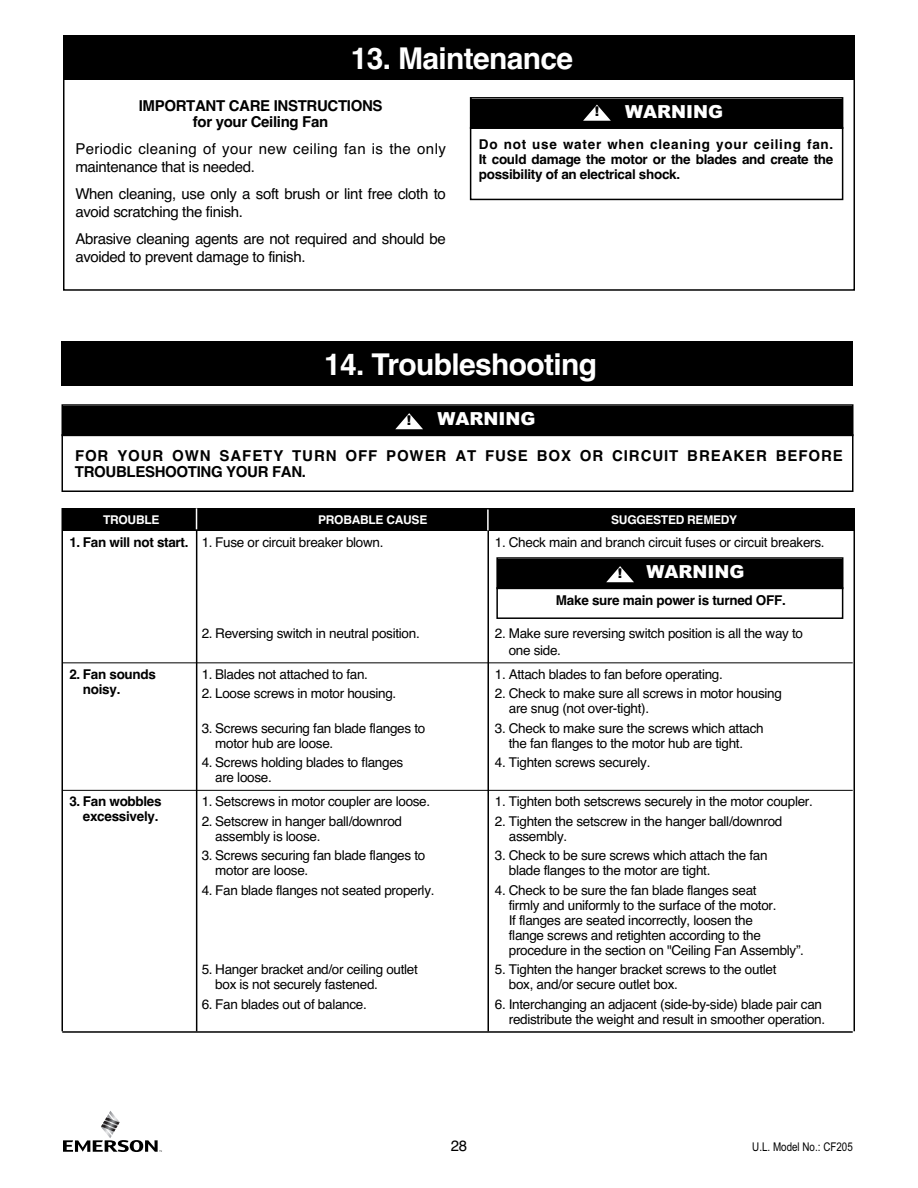
<style>
.page{position:relative;width:918px;height:1188px;background:#fff}
.page>*{position:absolute;margin:0;border:0;box-sizing:border-box;transform-origin:0 0}
.t1{font:700 30px "Helvetica";letter-spacing:-.02em;color:#fff}
.t2{font:900 18px "Arial";color:#fff}
.t3{font:15px/18px "Helvetica";letter-spacing:-.02em;color:#000}
.t4{font:700 15px/16.5px "Helvetica";letter-spacing:.06em;color:#000}
.t5{font:15px/18px "Helvetica";letter-spacing:.025em;color:#000}
.t6{font:700 15px "Helvetica";letter-spacing:-.02em;color:#000}
.t7{font:13.5px/15px "Helvetica";letter-spacing:-.02em;color:#000}
.t8{font:700 13.5px/15px "Helvetica";letter-spacing:-.02em;color:#000;text-align:justify}
.t9{font:900 13.5px "Arial";color:#000}
.t10{font:700 12px "Helvetica";letter-spacing:-.02em;color:#fff}
.t11{font:12px "Arial Narrow";color:#000}
.s1{font-weight:700}
</style>
<div class="page">
<div style="left:62px;top:434px;width:792px;height:58px;border:2px solid #000"></div>
<div style="left:63px;top:406px;width:789px;height:29px;background:#000"></div>
<div style="left:62px;top:404px;width:792px;height:32px;border:2px solid #000"></div>
<svg style="left:395px;top:413px;width:28px;height:16px"></svg>
<svg style="left:63px;top:1111px;width:99px;height:41px"></svg>
<div style="left:62px;top:508px;width:792px;height:23px;background:#000"></div>
<div style="left:62px;top:341px;width:792px;height:45px;background:#000"></div>
<hr style="left:62px;top:662px;width:791px;height:1px;background:#000">
<hr style="left:62px;top:790px;width:791px;height:1px;background:#000">
<hr style="left:62px;top:1031px;width:791px;height:2px;background:#000">
<hr style="left:196px;top:508px;width:1px;height:523px;background:#000">
<hr style="left:854px;top:508px;width:1px;height:523px;background:#000">
<hr style="left:487px;top:508px;width:2px;height:523px;background:#000">
<hr style="left:61px;top:508px;width:2px;height:523px;background:#000">
<div style="left:496px;top:587px;width:347px;height:32px;border:2px solid #000"></div>
<div style="left:498px;top:559px;width:344px;height:29px;background:#000"></div>
<div style="left:496px;top:557px;width:347px;height:32px;border:2px solid #000"></div>
<svg style="left:606px;top:566px;width:28px;height:16px"></svg>
<svg style="left:196px;top:508px;width:1px;height:21px"></svg>
<hr style="left:487px;top:509px;width:2px;height:21px;background:#fff">
<div style="left:63px;top:74px;width:792px;height:217px;border:2px solid #000"></div>
<div style="left:470px;top:127px;width:373px;height:73px;border:2px solid #000"></div>
<div style="left:471px;top:99px;width:371px;height:28px;background:#000"></div>
<div style="left:470px;top:97px;width:373px;height:32px;border:2px solid #000"></div>
<svg style="left:583px;top:105px;width:28px;height:16px"></svg>
<div style="left:63px;top:35px;width:792px;height:45px;background:#000"></div>
<h1 class="t1" style="left:351px;top:41px;width:224px">13. Maintenance</h1>
<p class="t6" style="left:139px;top:97px;width:245px">IMPORTANT CARE INSTRUCTIONS</p>
<p class="t9" style="left:595px;top:103px;width:6px">!</p>
<h2 class="t2" style="left:625px;top:101px;width:99px">WARNING</h2>
<p class="t6" style="left:193px;top:113px;width:137px">for your Ceiling Fan</p>
<p class="t5" style="left:75px;top:140px;width:372px">Periodic cleaning of your new ceiling fan is the only maintenance that is needed.</p>
<p class="t3" style="left:75px;top:185px;width:372px">When cleaning, use only a soft brush or lint free cloth to avoid scratching the finish.</p>
<p class="t3" style="left:75px;top:230px;width:372px">Abrasive cleaning agents are not required and should be avoided to prevent damage to finish.</p>
<p class="t8" style="left:479px;top:136px;width:356px">Do not use water when cleaning your ceiling fan.<br>It could damage the motor or the blades and create the possibility of an electrical shock.</p>
<h1 class="t1" style="left:324px;top:348px;width:275px">14. Troubleshooting</h1>
<p class="t9" style="left:407px;top:412px;width:6px">!</p>
<h2 class="t2" style="left:438px;top:408px;width:99px">WARNING</h2>
<p class="t4" style="left:75px;top:447px;width:769px">FOR YOUR OWN SAFETY TURN OFF POWER AT FUSE BOX OR CIRCUIT BREAKER BEFORE<br>TROUBLESHOOTING YOUR FAN.</p>
<p class="t10" style="left:103px;top:513px;width:58px">TROUBLE</p>
<p class="t10" style="left:318px;top:513px;width:111px">PROBABLE CAUSE</p>
<p class="t10" style="left:611px;top:513px;width:128px">SUGGESTED REMEDY</p>
<p class="t7" style="left:69px;top:535px;width:316px"><span class="s1">1. Fan will not start.</span> 1. Fuse or circuit breaker blown.</p>
<p class="t7" style="left:495px;top:535px;width:331px">1. Check main and branch circuit fuses or circuit breakers.</p>
<p class="t9" style="left:618px;top:565px;width:6px">!</p>
<h2 class="t2" style="left:646px;top:561px;width:99px">WARNING</h2>
<p class="t8" style="left:556px;top:593px;width:231px">Make sure main power is turned OFF.</p>
<p class="t7" style="left:202px;top:626px;width:220px">2. Reversing switch in neutral position.</p>
<p class="t7" style="left:509px;top:625px;width:296px;line-height:16.5px;text-indent:-14px">2. Make sure reversing switch position is all the way to one side.</p>
<p class="t8" style="left:69px;top:667px;width:88px">2. Fan sounds</p>
<p class="t7" style="left:202px;top:667px;width:168px">1. Blades not attached to fan.</p>
<p class="t7" style="left:495px;top:667px;width:229px">1. Attach blades to fan before operating.</p>
<p class="t8" style="left:83px;top:682px;width:39px">noisy.</p>
<p class="t7" style="left:202px;top:686px;width:196px">2. Loose screws in motor housing.</p>
<p class="t7" style="left:509px;top:686px;width:275px;text-indent:-14px">2. Check to make sure all screws in motor housing are snug (not over-tight).</p>
<p class="t7" style="left:202px;top:721px;width:225px">3. Screws securing fan blade flanges to</p>
<p class="t7" style="left:495px;top:721px;width:270px">3. Check to make sure the screws which attach</p>
<p class="t7" style="left:215px;top:736px;width:120px">motor hub are loose.</p>
<p class="t7" style="left:509px;top:736px;width:236px">the fan flanges to the motor hub are tight.</p>
<p class="t7" style="left:202px;top:755px;width:203px">4. Screws holding blades to flanges</p>
<p class="t7" style="left:495px;top:755px;width:157px">4. Tighten screws securely.</p>
<p class="t7" style="left:215px;top:770px;width:58px">are loose.</p>
<p class="t8" style="left:69px;top:794px;width:94px">3. Fan wobbles</p>
<p class="t7" style="left:202px;top:794px;width:230px">1. Setscrews in motor coupler are loose.</p>
<p class="t7" style="left:495px;top:794px;width:319px">1. Tighten both setscrews securely in the motor coupler.</p>
<p class="t8" style="left:83px;top:809px;width:77px">excessively.</p>
<p class="t7" style="left:202px;top:814px;width:202px">2. Setscrew in hanger ball/downrod</p>
<p class="t7" style="left:495px;top:814px;width:289px">2. Tighten the setscrew in the hanger ball/downrod</p>
<p class="t7" style="left:215px;top:829px;width:107px">assembly is loose.</p>
<p class="t7" style="left:509px;top:829px;width:60px">assembly.</p>
<p class="t7" style="left:202px;top:848px;width:225px">3. Screws securing fan blade flanges to</p>
<p class="t7" style="left:495px;top:848px;width:274px">3. Check to be sure screws which attach the fan</p>
<p class="t7" style="left:215px;top:863px;width:95px">motor are loose.</p>
<p class="t7" style="left:509px;top:863px;width:203px">blade flanges to the motor are tight.</p>
<p class="t7" style="left:202px;top:883px;width:234px">4. Fan blade flanges not seated properly.</p>
<p class="t7" style="left:509px;top:883px;width:297px;text-indent:-14px">4. Check to be sure the fan blade flanges seat<br>firmly and uniformly to the surface of the motor.<br>If flanges are seated incorrectly, loosen the<br>flange screws and retighten according to the procedure in the section on "Ceiling Fan Assembly”.</p>
<p class="t7" style="left:202px;top:962px;width:218px">5. Hanger bracket and/or ceiling outlet</p>
<p class="t7" style="left:495px;top:962px;width:283px">5. Tighten the hanger bracket screws to the outlet</p>
<p class="t7" style="left:215px;top:977px;width:164px">box is not securely fastened.</p>
<p class="t7" style="left:509px;top:977px;width:171px">box, and/or secure outlet box.</p>
<p class="t7" style="left:202px;top:997px;width:167px">6. Fan blades out of balance.</p>
<p class="t7" style="left:495px;top:997px;width:332px;text-align:right">6. Interchanging an adjacent (side-by-side) blade pair can redistribute the weight and result in smoother operation.</p>
<p class="t3" style="left:451px;top:1137px;width:18px">28</p>
<p class="t11" style="left:752px;top:1140px;width:102px">U.L. Model No.: CF205</p>
</div>
